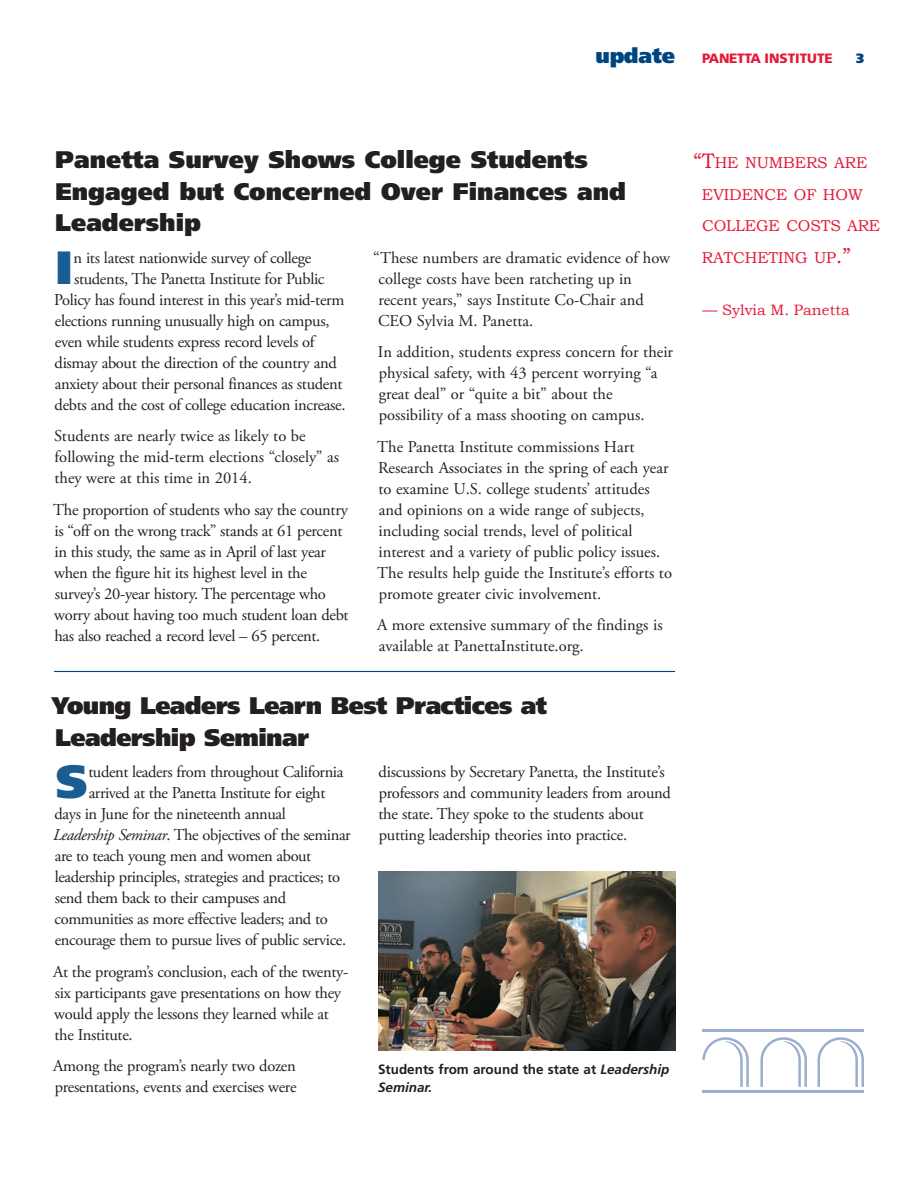
<style>
.page{position:relative;width:918px;height:1188px;background:#fff}
.page>*{position:absolute;margin:0;border:0;box-sizing:border-box;transform-origin:0 0}
.t1{font:900 46.65px "Frutiger";color:#1a5d93}
.t2{font:900 24px/31.5px "Frutiger";color:#231f20}
.t3{font:900 24px/31.5px "Frutiger";letter-spacing:-.025em;color:#231f20}
.t4{font:900 21px "Frutiger";color:#00467e}
.t5{font:16.5px/21px "Adobe Garamond Pro";letter-spacing:-.02em;color:#231f20}
.t6{font:16.5px/21px "Adobe Garamond Pro";color:#231f20}
.t7{font:15.75px/31.5px "Bookman Old Style";letter-spacing:-.005em;color:#e51836}
.t8{font:15px "Bookman Old Style";color:#e51836}
.t9{font:700 13.5px/18px "Frutiger";color:#231f20}
.t10{font:900 13.5px "Frutiger";color:#e51836}
.t11{font:900 13.5px "Frutiger";color:#00467e}
.s1{font-style:italic}
.s2{font-size:21px}
</style>
<div class="page">
<hr style="left:702px;top:1029px;width:162px;height:2px;background:#9caecd">
<hr style="left:702px;top:1090px;width:162px;height:2px;background:#9caecd">
<svg style="left:702px;top:1037px;width:47px;height:50px"></svg>
<svg style="left:760px;top:1037px;width:47px;height:50px"></svg>
<svg style="left:817px;top:1037px;width:47px;height:50px"></svg>
<img style="left:378px;top:872px;width:297px;height:178px">
<hr style="left:54px;top:671px;width:621px;height:1px;background:#00467e">
<p class="t4" style="left:596px;top:43px;width:81px">update</p>
<p class="t10" style="left:702px;top:50px;width:132px">PANETTA INSTITUTE</p>
<p class="t11" style="left:856px;top:50px;width:9px">3</p>
<h2 class="t2" style="left:55px;top:144px;width:572px">Panetta Survey Shows College Students<br>Engaged but Concerned Over Finances and<br>Leadership</h2>
<h1 class="t1" style="left:55px;top:239px;width:19px">I</h1>
<p class="t5" style="left:74px;top:247px;width:239px">n its latest nationwide survey of college</p>
<p class="t5" style="left:74px;top:268px;width:252px">students, The Panetta Institute for Public</p>
<p class="t5" style="left:54px;top:289px;width:292px">Policy has found interest in this year’s mid-term</p>
<p class="t5" style="left:55px;top:310px;width:276px">elections running unusually high on campus,</p>
<p class="t5" style="left:55px;top:331px;width:261px">even while students express record levels of</p>
<p class="t5" style="left:55px;top:352px;width:284px">dismay about the direction of the country and</p>
<p class="t5" style="left:55px;top:373px;width:289px">anxiety about their personal finances as student</p>
<p class="t5" style="left:55px;top:394px;width:292px">debts and the cost of college education increase.</p>
<p class="t6" style="left:54px;top:426px;width:286px">Students are nearly twice as likely to be following the mid-term elections “closely” as they were at this time in 2014.</p>
<p class="t5" style="left:53px;top:499px;width:297px">The proportion of students who say the country is “off on the wrong track” stands at 61 percent in this study, the same as in April of last year when the figure hit its highest level in the survey’s 20-year history. The percentage who worry about having too much student loan debt has also reached a record level – 65 percent.</p>
<p class="t6" style="left:373px;top:247px;width:298px">“These numbers are dramatic evidence of how college costs have been ratcheting up in<br>recent years,” says Institute Co-Chair and CEO Sylvia M. Panetta.</p>
<p class="t6" style="left:378px;top:342px;width:297px">In addition, students express concern for their physical safety, with 43 percent worrying “a great deal” or “quite a bit” about the possibility of a mass shooting on campus.</p>
<p class="t6" style="left:377px;top:436px;width:296px">The Panetta Institute commissions Hart Research Associates in the spring of each year to examine U.S. college students’ attitudes and opinions on a wide range of subjects, including social trends, level of political interest and a variety of public policy issues.<br>The results help guide the Institute’s efforts to promote greater civic involvement.</p>
<p class="t6" style="left:377px;top:615px;width:287px">A more extensive summary of the findings is available at PanettaInstitute.org.</p>
<h2 class="t3" style="left:52px;top:690px;width:497px">Young Leaders Learn Best Practices at<br>Leadership Seminar</h2>
<h1 class="t1" style="left:56px;top:753px;width:33px">S</h1>
<p class="t5" style="left:88px;top:762px;width:257px">tudent leaders from throughout California</p>
<p class="t5" style="left:89px;top:783px;width:238px">arrived at the Panetta Institute for eight</p>
<p class="t5" style="left:55px;top:804px;width:233px">days in June for the nineteenth annual</p>
<p class="t5" style="left:53px;top:825px;width:299px"><span class="s1">Leadership Seminar</span>. The objectives of the seminar</p>
<p class="t5" style="left:55px;top:846px;width:258px">are to teach young men and women about</p>
<p class="t5" style="left:55px;top:867px;width:287px">leadership principles, strategies and practices; to</p>
<p class="t5" style="left:55px;top:888px;width:233px">send them back to their campuses and</p>
<p class="t5" style="left:55px;top:909px;width:275px">communities as more effective leaders; and to</p>
<p class="t5" style="left:55px;top:930px;width:293px">encourage them to pursue lives of public service.</p>
<p class="t5" style="left:53px;top:961px;width:297px">At the program’s conclusion, each of the twenty&shy;six participants gave presentations on how they would apply the lessons they learned while at the Institute.</p>
<p class="t5" style="left:53px;top:1056px;width:245px">Among the program’s nearly two dozen presentations, events and exercises were</p>
<p class="t5" style="left:378px;top:762px;width:294px">discussions by Secretary Panetta, the Institute’s professors and community leaders from around the state. They spoke to the students about putting leadership theories into practice.</p>
<p class="t9" style="left:378px;top:1060px;width:293px">Students from around the state at <span class="s1">Leadership<br>Seminar.</span></p>
<p class="t7" style="left:702px;top:147px;width:180px;text-indent:-8px"><span class="s2">“T</span>HE NUMBERS ARE<br>EVIDENCE OF HOW<br>COLLEGE COSTS ARE<br>RATCHETING UP<span class="s2">.”</span></p>
<p class="t8" style="left:702px;top:301px;width:149px">— Sylvia M. Panetta</p>
</div>
